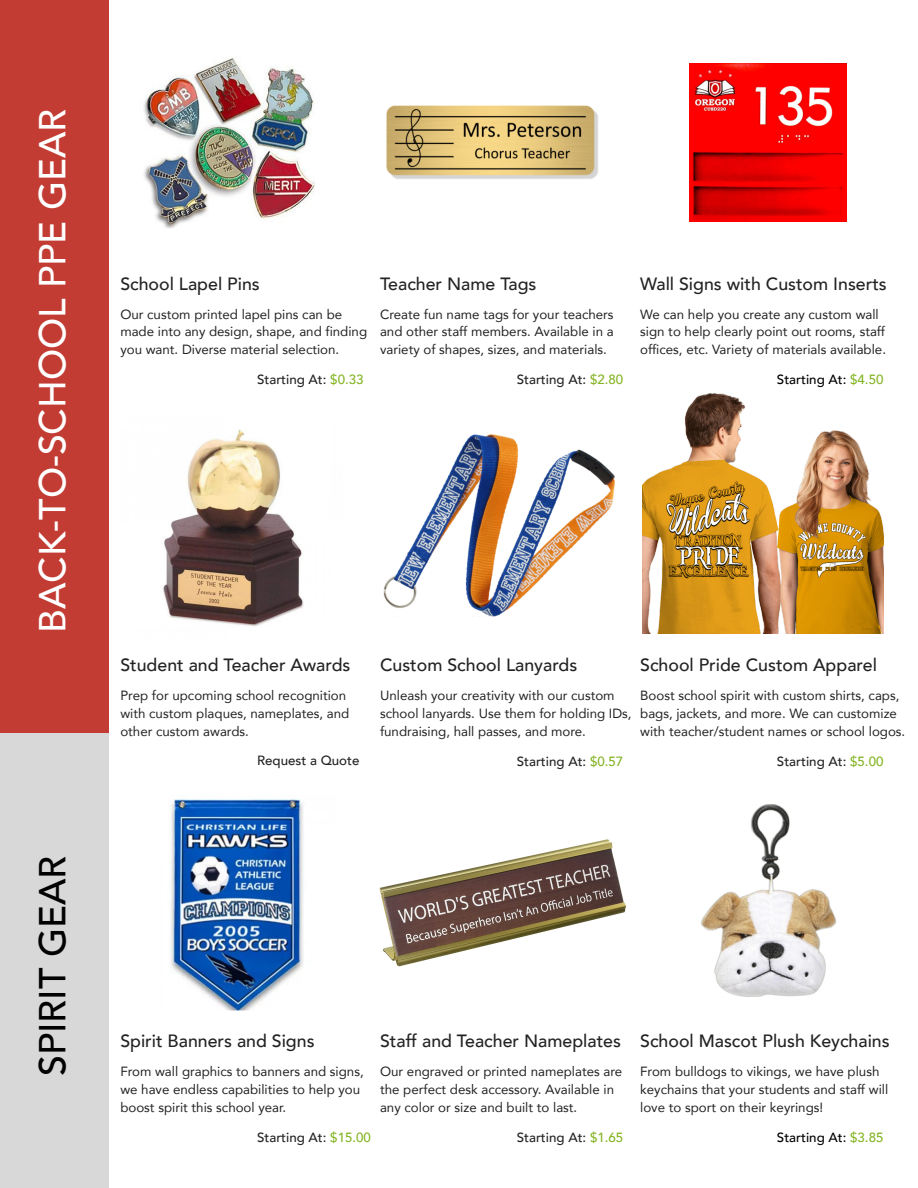
<style>
.page{position:relative;width:918px;height:1188px;background:#fff}
.page>*{position:absolute;margin:0;border:0;box-sizing:border-box;transform-origin:0 0}
.t1{font:500 37.5px "Avenir";color:#fff}
.t2{font:500 37.5px "Avenir";color:#020202}
.t3{font:500 17.7px "Avenir";color:#232323}
.t4{font:13.35px/17.7px "Avenir";color:#232323}
.t5{font:500 13.35px "Avenir";color:#232323}
.t6{font:500 13.35px "Avenir";color:#000}
.s1{color:#84b423}
</style>
<div class="page">
<div style="left:0;top:0;width:108px;height:903px;background:#c23c33"></div>
<div style="left:0;top:733px;width:108px;height:455px;background:#d8d8d8"></div>
<img style="left:144px;top:57px;width:171px;height:172px">
<img style="left:689px;top:64px;width:158px;height:158px">
<img style="left:386px;top:105px;width:212px;height:74px">
<img style="left:383px;top:434px;width:232px;height:182px">
<img style="left:643px;top:393px;width:240px;height:240px">
<img style="left:163px;top:429px;width:141px;height:197px">
<img style="left:170px;top:799px;width:134px;height:211px">
<img style="left:380px;top:839px;width:246px;height:128px">
<img style="left:701px;top:804px;width:136px;height:192px">
<h1 class="t1" style="left:28px;top:633px;width:525px;rotate:-90deg">BACK-TO-SCHOOL PPE GEAR</h1>
<h1 class="t2" style="left:28px;top:1076px;width:222px;rotate:-90deg">SPIRIT GEAR</h1>
<h2 class="t3" style="left:120px;top:272px;width:141px">School Lapel Pins</h2>
<p class="t4" style="left:120px;top:306px;width:248px">Our custom printed lapel pins can be made into any design, shape, and finding you want. Diverse material selection.</p>
<p class="t5" style="left:257px;top:371px;width:108px">Starting At: <span class="s1">$0.33</span></p>
<h2 class="t3" style="left:380px;top:272px;width:158px">Teacher Name Tags</h2>
<p class="t4" style="left:380px;top:306px;width:235px;text-align:justify">Create fun name tags for your teachers and other staff members. Available in a variety of shapes, sizes, and materials.</p>
<p class="t5" style="left:517px;top:371px;width:108px">Starting At: <span class="s1">$2.80</span></p>
<h2 class="t3" style="left:640px;top:272px;width:248px">Wall Signs with Custom Inserts</h2>
<p class="t4" style="left:640px;top:306px;width:247px">We can help you create any custom wall sign to help clearly point out rooms, staff offices, etc. Variety of materials available.</p>
<p class="t6" style="left:777px;top:371px;width:108px">Starting At: <span class="s1">$4.50</span></p>
<h2 class="t3" style="left:120px;top:654px;width:232px">Student and Teacher Awards</h2>
<p class="t4" style="left:120px;top:687px;width:231px">Prep for upcoming school recognition with custom plaques, nameplates, and other custom awards.</p>
<p class="t5" style="left:257px;top:752px;width:104px">Request a Quote</p>
<h2 class="t3" style="left:380px;top:654px;width:199px">Custom School Lanyards</h2>
<p class="t4" style="left:380px;top:687px;width:253px">Unleash your creativity with our custom school lanyards. Use them for holding IDs, fundraising, hall passes, and more.</p>
<p class="t5" style="left:517px;top:753px;width:108px">Starting At: <span class="s1">$0.57</span></p>
<h2 class="t3" style="left:640px;top:654px;width:238px">School Pride Custom Apparel</h2>
<p class="t4" style="left:640px;top:687px;width:267px">Boost school spirit with custom shirts, caps, bags, jackets, and more. We can customize with teacher/student names or school logos.</p>
<p class="t5" style="left:777px;top:753px;width:108px">Starting At: <span class="s1">$5.00</span></p>
<h2 class="t3" style="left:120px;top:1029px;width:196px">Spirit Banners and Signs</h2>
<p class="t4" style="left:120px;top:1063px;width:245px">From wall graphics to banners and signs, we have endless capabilities to help you boost spirit this school year.</p>
<p class="t5" style="left:257px;top:1128px;width:115px">Starting At: <span class="s1">$15.00</span></p>
<h2 class="t3" style="left:380px;top:1029px;width:242px">Staff and Teacher Nameplates</h2>
<p class="t4" style="left:380px;top:1063px;width:244px">Our engraved or printed nameplates are the perfect desk accessory. Available in any color or size and built to last.</p>
<p class="t5" style="left:517px;top:1128px;width:108px">Starting At: <span class="s1">$1.65</span></p>
<h2 class="t3" style="left:640px;top:1029px;width:251px">School Mascot Plush Keychains</h2>
<p class="t4" style="left:640px;top:1063px;width:250px">From bulldogs to vikings, we have plush keychains that your students and staff will love to sport on their keyrings!</p>
<p class="t6" style="left:777px;top:1128px;width:108px">Starting At: <span class="s1">$3.85</span></p>
</div>
